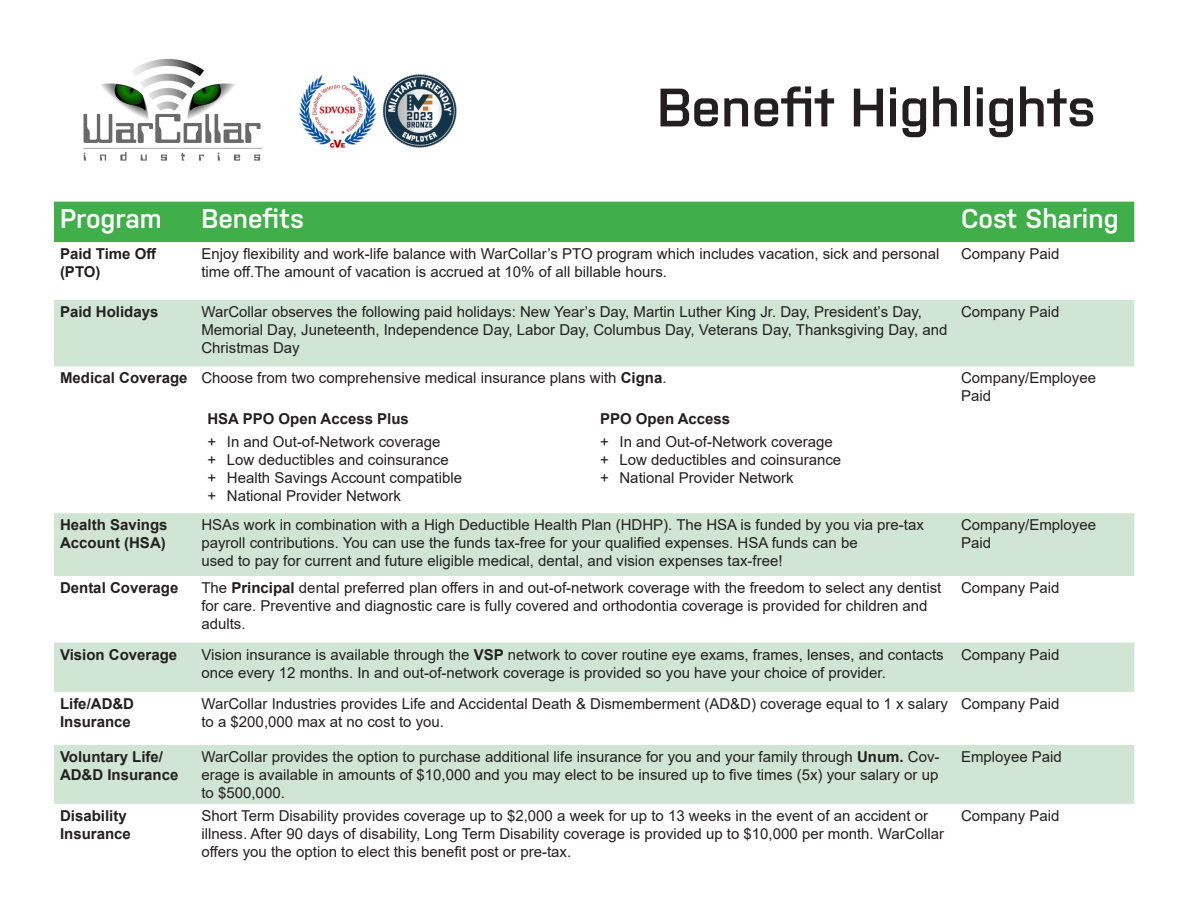
<style>
.page{position:relative;width:1188px;height:918px;background:#fff}
.page>*{position:absolute;margin:0;border:0;box-sizing:border-box;transform-origin:0 0}
.t1{font:600 54px "Purista";color:#231f20}
.t2{font:600 27px "Nudista";color:#fff}
.t3{font:15px/18px "Arial";color:#231f20}
.t4{font:700 15px "Arial";color:#231f20}
.s1{font-weight:700}
</style>
<div class="page">
<div style="left:54px;top:202px;width:1080px;height:40px;background:#40ae49"></div>
<svg style="left:54px;top:300px;width:1080px;height:504px"></svg>
<img style="left:83px;top:58px;width:179px;height:103px">
<img style="left:298px;top:75px;width:79px;height:73px">
<img style="left:382px;top:74px;width:75px;height:74px">
<p class="t1" style="left:657px;top:76px;width:441px">Benefit Highlights</p>
<p class="t2" style="left:60px;top:203px;width:103px">Program</p>
<p class="t2" style="left:201px;top:203px;width:104px">Benefits</p>
<p class="t2" style="left:961px;top:203px;width:159px">Cost Sharing</p>
<p class="t4" style="left:60px;top:243px;width:98px">Paid Time Off</p>
<p class="t4" style="left:60px;top:261px;width:42px">(PTO)</p>
<p class="t3" style="left:201px;top:245px;width:740px">Enjoy flexibility and work-life balance with WarCollar’s PTO program which includes vacation, sick and personal time off.The amount of vacation is accrued at 10% of all billable hours.</p>
<p class="t3" style="left:961px;top:245px;width:100px">Company Paid</p>
<p class="t4" style="left:60px;top:301px;width:100px">Paid Holidays</p>
<p class="t3" style="left:201px;top:302px;width:747px">WarCollar observes the following paid holidays: New Year’s Day, Martin Luther King Jr. Day, President’s Day,<br>Memorial Day, Juneteenth, Independence Day, Labor Day, Columbus Day, Veterans Day, Thanksgiving Day, and<br>Christmas Day</p>
<p class="t3" style="left:961px;top:302px;width:100px">Company Paid</p>
<p class="t4" style="left:60px;top:368px;width:129px">Medical Coverage</p>
<p class="t3" style="left:201px;top:369px;width:467px">Choose from two comprehensive medical insurance plans with <span class="s1">Cigna</span>.</p>
<p class="t4" style="left:207px;top:408px;width:203px">HSA PPO Open Access Plus</p>
<p class="t4" style="left:600px;top:408px;width:132px">PPO Open Access</p>
<p class="t3" style="left:207px;top:433px;width:234px">+ In and Out-of-Network coverage</p>
<p class="t3" style="left:207px;top:451px;width:243px">+ Low deductibles and coinsurance</p>
<p class="t3" style="left:207px;top:469px;width:256px">+ Health Savings Account compatible</p>
<p class="t3" style="left:207px;top:487px;width:195px">+ National Provider Network</p>
<p class="t3" style="left:961px;top:369px;width:137px">Company/Employee<br>Paid</p>
<p class="t3" style="left:600px;top:433px;width:234px">+ In and Out-of-Network coverage</p>
<p class="t3" style="left:600px;top:451px;width:243px">+ Low deductibles and coinsurance</p>
<p class="t3" style="left:600px;top:469px;width:195px">+ National Provider Network</p>
<p class="t4" style="left:60px;top:514px;width:109px">Health Savings</p>
<p class="t4" style="left:60px;top:532px;width:107px">Account (HSA)</p>
<p class="t3" style="left:201px;top:516px;width:724px">HSAs work in combination with a High Deductible Health Plan (HDHP). The HSA is funded by you via pre-tax payroll contributions. You can use the funds tax-free for your qualified expenses. HSA funds can be</p>
<p class="t3" style="left:201px;top:552px;width:583px">used to pay for current and future eligible medical, dental, and vision expenses tax-free!</p>
<p class="t3" style="left:961px;top:516px;width:137px">Company/Employee<br>Paid</p>
<p class="t4" style="left:60px;top:577px;width:120px">Dental Coverage</p>
<p class="t3" style="left:201px;top:579px;width:742px">The <span class="s1">Principal</span> dental preferred plan offers in and out-of-network coverage with the freedom to select any dentist for care. Preventive and diagnostic care is fully covered and orthodontia coverage is provided for children and adults.</p>
<p class="t3" style="left:961px;top:579px;width:100px">Company Paid</p>
<p class="t4" style="left:60px;top:644px;width:119px">Vision Coverage</p>
<p class="t3" style="left:201px;top:645px;width:744px">Vision insurance is available through the <span class="s1">VSP</span> network to cover routine eye exams, frames, lenses, and contacts once every 12 months. In and out-of-network coverage is provided so you have your choice of provider.</p>
<p class="t3" style="left:961px;top:645px;width:100px">Company Paid</p>
<p class="t4" style="left:60px;top:693px;width:76px">Life/AD&amp;D</p>
<p class="t4" style="left:60px;top:711px;width:72px">Insurance</p>
<p class="t3" style="left:201px;top:695px;width:748px">WarCollar Industries provides Life and Accidental Death &amp; Dismemberment (AD&amp;D) coverage equal to 1 x salary to a $200,000 max at no cost to you.</p>
<p class="t3" style="left:961px;top:695px;width:100px">Company Paid</p>
<p class="t4" style="left:60px;top:746px;width:105px">Voluntary Life/</p>
<p class="t4" style="left:60px;top:764px;width:120px">AD&amp;D Insurance</p>
<p class="t4" style="left:60px;top:805px;width:68px">Disability</p>
<p class="t4" style="left:60px;top:823px;width:72px">Insurance</p>
<p class="t3" style="left:201px;top:747px;width:740px;text-align:justify">WarCollar provides the option to purchase additional life insurance for you and your family through <span class="s1">Unum.</span> Cov&shy;erage is available in amounts of $10,000 and you may elect to be insured up to five times (5x) your salary or up to $500,000.</p>
<p class="t3" style="left:961px;top:747px;width:102px">Employee Paid</p>
<p class="t3" style="left:201px;top:806px;width:744px">Short Term Disability provides coverage up to $2,000 a week for up to 13 weeks in the event of an accident or illness. After 90 days of disability, Long Term Disability coverage is provided up to $10,000 per month. WarCollar offers you the option to elect this benefit post or pre-tax.</p>
<p class="t3" style="left:961px;top:806px;width:100px">Company Paid</p>
</div>
